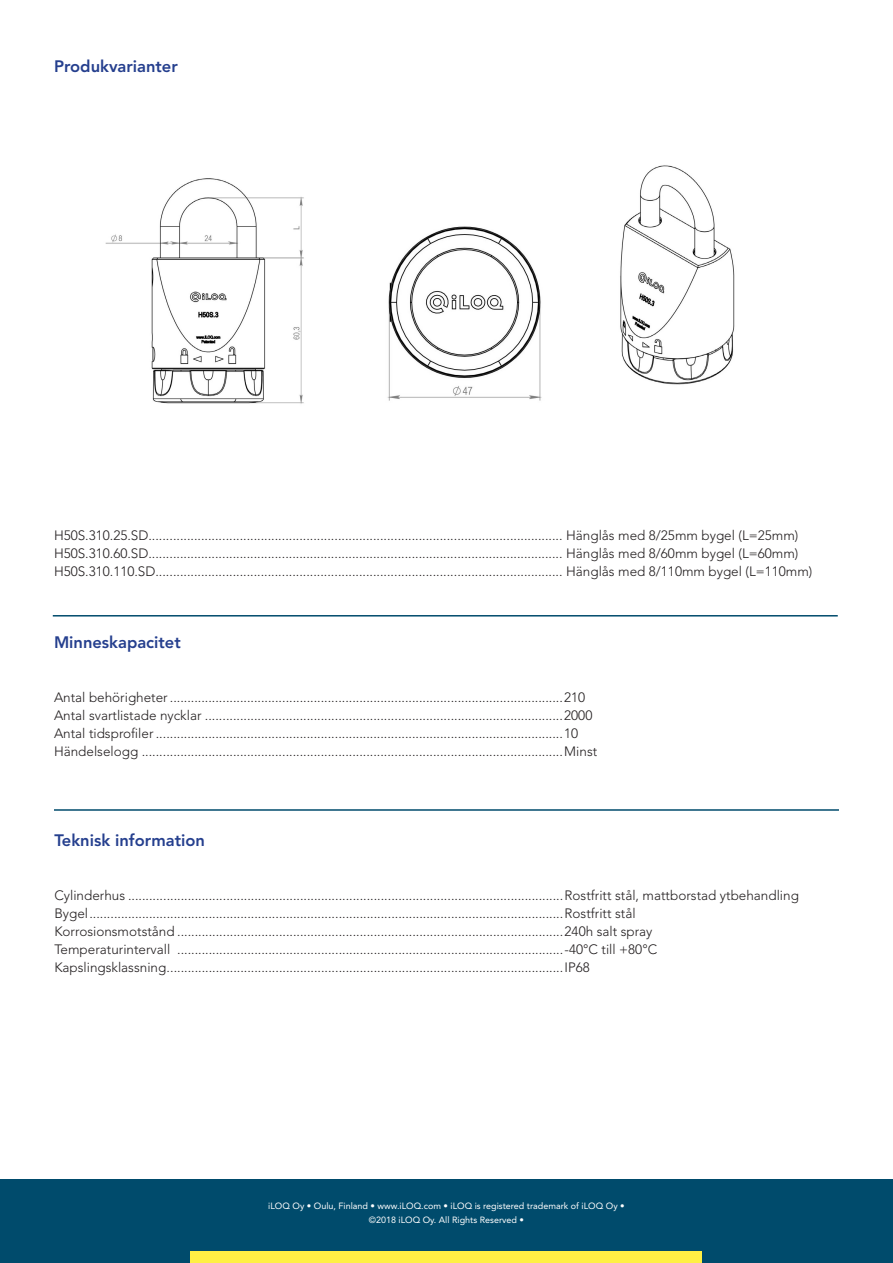
<style>
.page{position:relative;width:893px;height:1263px;background:#fff}
.page>*{position:absolute;margin:0;border:0;box-sizing:border-box;transform-origin:0 0}
.Otsikko{font:800 16.5px "Avenir LT Std";color:#253f8e}
.Taulukko{font:300 13.5px "Avenir LT Std";color:#231f20}
.t1{font:9px/13.5px "Avenir LT Std";color:#fff;text-align:center}
</style>
<div class="page">
<div style="left:0;top:1179px;width:893px;height:84px;background:#004b6c"></div>
<div style="left:191px;top:1252px;width:511px;height:11px;background:#ffef44"></div>
<img style="left:620px;top:165px;width:115px;height:220px">
<img style="left:105px;top:178px;width:199px;height:226px">
<img style="left:387px;top:226px;width:155px;height:175px">
<hr style="left:53px;top:615px;width:785px;height:1px;background:#004b6c">
<hr style="left:54px;top:809px;width:785px;height:2px;background:#004b6c">
<p class="Otsikko" style="left:54px;top:57px;width:125px">Produkvarianter</p>
<p class="Taulukko" style="left:54px;top:527px;width:746px">H50S.310.25.SD...................................................................................................................... Hänglås med 8/25mm bygel (L=25mm)</p>
<p class="Taulukko" style="left:54px;top:545px;width:746px">H50S.310.60.SD...................................................................................................................... Hänglås med 8/60mm bygel (L=60mm)</p>
<p class="Taulukko" style="left:54px;top:563px;width:760px">H50S.310.110.SD.................................................................................................................... Hänglås med 8/110mm bygel (L=110mm)</p>
<p class="Otsikko" style="left:54px;top:633px;width:128px">Minneskapacitet</p>
<p class="Taulukko" style="left:54px;top:689px;width:533px">Antal behörigheter................................................................................................................210</p>
<p class="Taulukko" style="left:54px;top:707px;width:540px">Antal svartlistade nycklar ......................................................................................................2000</p>
<p class="Taulukko" style="left:54px;top:725px;width:526px">Antal tidsprofiler ....................................................................................................................10</p>
<p class="Taulukko" style="left:54px;top:743px;width:545px">Händelselogg ........................................................................................................................Minst</p>
<p class="Otsikko" style="left:54px;top:831px;width:152px">Teknisk information</p>
<p class="Taulukko" style="left:54px;top:887px;width:746px">Cylinderhus ............................................................................................................................Rostfritt stål, mattborstad ytbehandling</p>
<p class="Taulukko" style="left:54px;top:905px;width:583px">Bygel.......................................................................................................................................Rostfritt stål</p>
<p class="Taulukko" style="left:54px;top:923px;width:600px">Korrosionsmotstånd ..............................................................................................................240h salt spray</p>
<p class="Taulukko" style="left:54px;top:941px;width:604px">Temperaturintervall ..............................................................................................................-40°C till +80°C</p>
<p class="Taulukko" style="left:54px;top:959px;width:537px">Kapslingsklassning.................................................................................................................IP68</p>
<p class="t1" style="left:268px;top:1199px;width:358px">iLOQ Oy • Oulu, Finland • www.iLOQ.com • iLOQ is registered trademark of iLOQ Oy • ©2018 iLOQ Oy. All Rights Reserved •</p>
</div>
